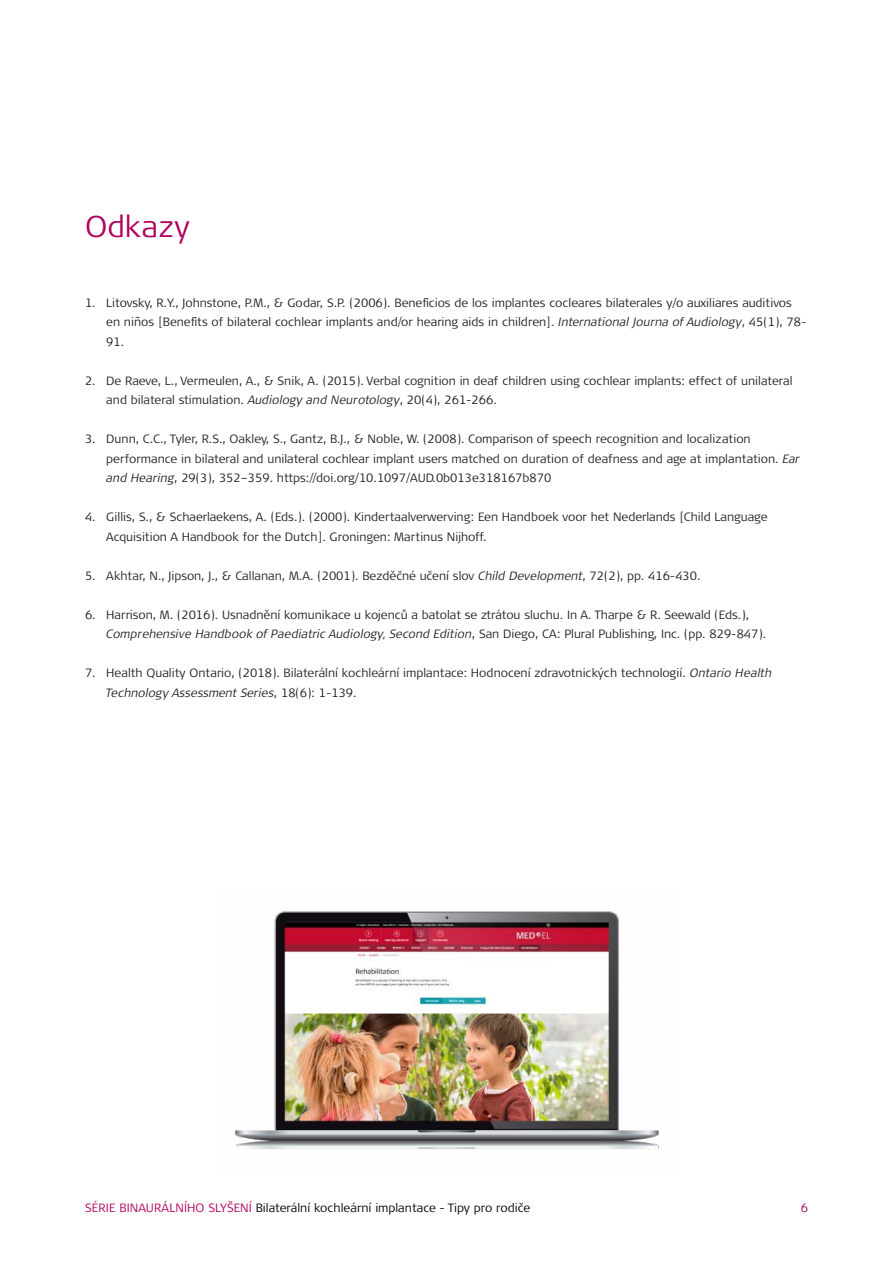
<style>
.page{position:relative;width:893px;height:1263px;background:#fff}
.page>*{position:absolute;margin:0;border:0;box-sizing:border-box;transform-origin:0 0}
.t1{font:300 30px "Signa Pro";letter-spacing:.02em;color:#b1015c}
.t2{font:300 12px/19.5px "Signa Pro";color:#231f20}
.t3{font:300 12px "Signa Pro";color:#000}
.Business_Unit___Targ{font:300 12px "Signa Pro";color:#b1015c}
.s1{font-style:italic}
.s2{color:#b1015c}
</style>
<div class="page">
<img style="left:235px;top:911px;width:424px;height:238px">
<p class="t1" style="left:85px;top:206px;width:106px">Odkazy</p>
<p class="t2" style="left:106px;top:292px;width:702px;text-indent:-21px">1. Litovsky, R.Y., Johnstone, P.M., &amp; Godar, S.P. (2006). Beneficios de los implantes cocleares bilaterales y/o auxiliares auditivos en niños [Benefits of bilateral cochlear implants and/or hearing aids in children]. <span class="s1">International Journa of Audiology</span>, 45(1), 78-<br>91.</p>
<p class="t2" style="left:106px;top:370px;width:688px;text-indent:-21px">2. De Raeve, L., Vermeulen, A., &amp; Snik, A. (2015). Verbal cognition in deaf children using cochlear implants: effect of unilateral and bilateral stimulation. <span class="s1">Audiology and Neurotology</span>, 20(4), 261-266.</p>
<p class="t2" style="left:106px;top:429px;width:695px;text-indent:-21px">3. Dunn, C.C., Tyler, R.S., Oakley, S., Gantz, B.J., &amp; Noble, W. (2008). Comparison of speech recognition and localization performance in bilateral and unilateral cochlear implant users matched on duration of deafness and age at implantation. <span class="s1">Ear and Hearing</span>, 29(3), 352–359. https://doi.org/10.1097/AUD.0b013e318167b870</p>
<p class="t2" style="left:106px;top:507px;width:663px;text-indent:-21px">4. Gillis, S., &amp; Schaerlaekens, A. (Eds.). (2000). Kindertaalverwerving: Een Handboek voor het Nederlands [Child Language<br>Acquisition A Handbook for the Dutch]. Groningen: Martinus Nijhoff.</p>
<p class="t2" style="left:85px;top:565px;width:617px">5. Akhtar, N., Jipson, J., &amp; Callanan, M.A. (2001). Bezděčné učení slov <span class="s1">Child Development</span>, 72(2), pp. 416-430.</p>
<p class="t2" style="left:106px;top:604px;width:661px;text-indent:-21px">6. Harrison, M. (2016). Usnadnění komunikace u kojenců a batolat se ztrátou sluchu. In A. Tharpe &amp; R. Seewald (Eds.),<br><span class="s1">Comprehensive Handbook of Paediatric Audiology, Second Edition</span>, San Diego, CA: Plural Publishing, Inc. (pp. 829-847).</p>
<p class="t2" style="left:106px;top:663px;width:667px;text-indent:-21px">7. Health Quality Ontario, (2018). Bilaterální kochleární implantace: Hodnocení zdravotnických technologií. <span class="s1">Ontario Health<br>Technology Assessment Series</span>, 18(6): 1-139.</p>
<p class="t3" style="left:85px;top:1199px;width:447px"><span class="s2">SÉRIE BINAURÁLNÍHO SLYŠENÍ</span> Bilaterální kochleární implantace - Tipy pro rodiče</p>
<p class="Business_Unit___Targ" style="left:801px;top:1199px;width:9px">6</p>
</div>
